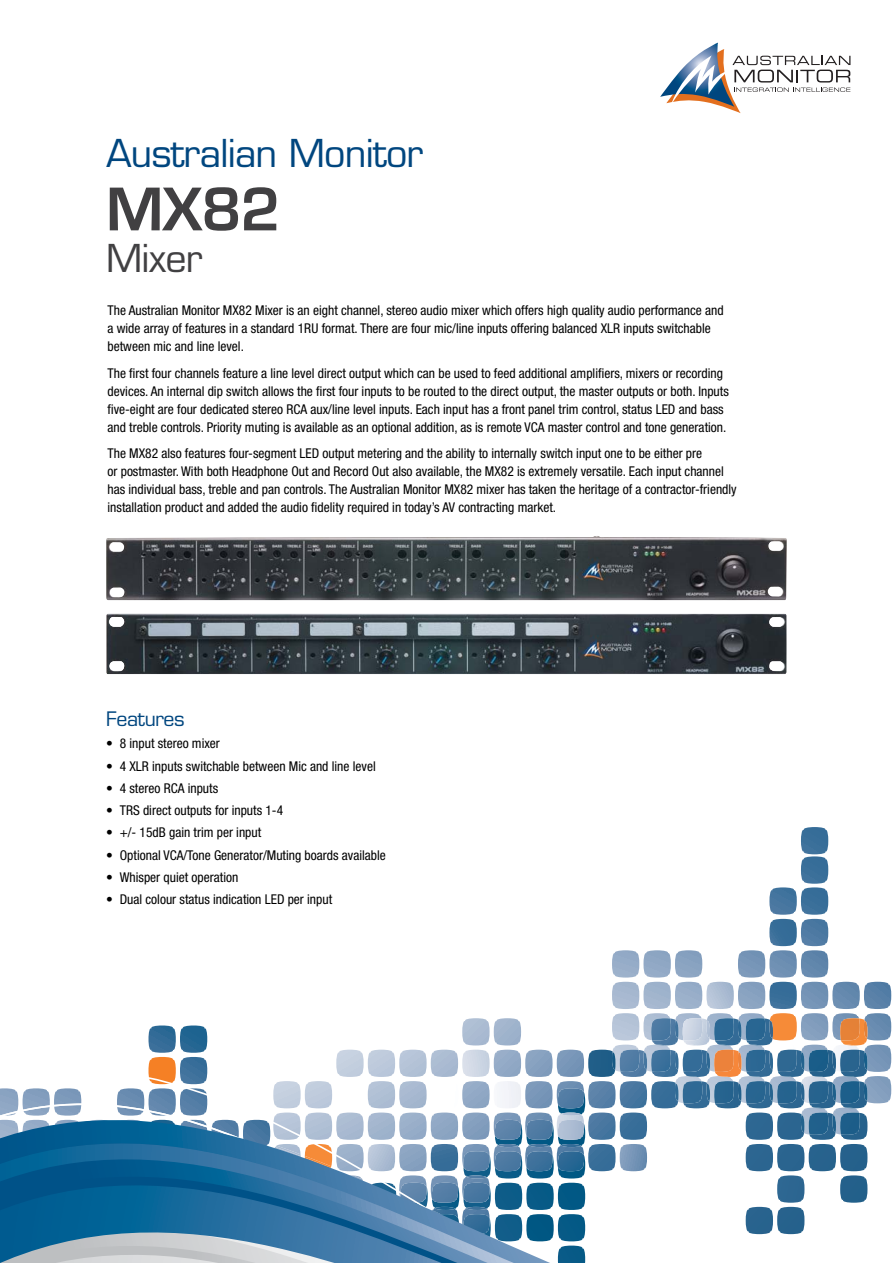
<style>
.page{position:relative;width:893px;height:1263px;background:#fff}
.page>*{position:absolute;margin:0;border:0;box-sizing:border-box;transform-origin:0 0}
.t1{font:600 57px "Eurostile";color:#414042}
.t2{font:37.5px "Eurostile";letter-spacing:-.02em;color:#00467f}
.t3{font:37.5px "Eurostile";letter-spacing:-.015em;color:#414042}
.t4{font:19.5px "Eurostile";letter-spacing:-.02em;color:#00467f}
.t5{font:condensed 13.5px/18px "Helvetica Neue";color:#000}
</style>
<div class="page">
<svg style="left:660px;top:43px;width:190px;height:70px"></svg>
<svg style="left:769px;top:827px;width:60px;height:88px"></svg>
<svg style="left:612px;top:939px;width:217px;height:29px"></svg>
<svg style="left:612px;top:968px;width:217px;height:7px"></svg>
<svg style="left:0;top:975px;width:892px;height:288px"></svg>
<img style="left:106px;top:536px;width:681px;height:64px">
<img style="left:106px;top:614px;width:681px;height:60px">
<h2 class="t2" style="left:106px;top:139px;width:319px">Australian Monitor</h2>
<h1 class="t1" style="left:106px;top:188px;width:176px">MX82</h1>
<h2 class="t3" style="left:106px;top:244px;width:98px">Mixer</h2>
<p class="t5" style="left:107px;top:303px;width:618px">The Australian Monitor MX82 Mixer is an eight channel, stereo audio mixer which offers high quality audio performance and a wide array of features in a standard 1RU format. There are four mic/line inputs offering balanced XLR inputs switchable between mic and line level.</p>
<p class="t5" style="left:107px;top:365px;width:623px">The first four channels feature a line level direct output which can be used to feed additional amplifiers, mixers or recording devices. An internal dip switch allows the first four inputs to be routed to the direct output, the master outputs or both. Inputs five-eight are four dedicated stereo RCA aux/line level inputs. Each input has a front panel trim control, status LED and bass and treble controls. Priority muting is available as an optional addition, as is remote VCA master control and tone generation.</p>
<p class="t5" style="left:107px;top:446px;width:631px">The MX82 also features four-segment LED output metering and the ability to internally switch input one to be either pre<br>or postmaster. With both Headphone Out and Record Out also available, the MX82 is extremely versatile. Each input channel has individual bass, treble and pan controls. The Australian Monitor MX82 mixer has taken the heritage of a contractor-friendly installation product and added the audio fidelity required in today’s AV contracting market.</p>
<h3 class="t4" style="left:106px;top:711px;width:80px">Features</h3>
<p class="t5" style="left:106px;top:736px;width:115px">• 8 input stereo mixer</p>
<p class="t5" style="left:106px;top:758px;width:271px">• 4 XLR inputs switchable between Mic and line level</p>
<p class="t5" style="left:106px;top:780px;width:113px">• 4 stereo RCA inputs</p>
<p class="t5" style="left:106px;top:802px;width:178px">• TRS direct outputs for inputs 1-4</p>
<p class="t5" style="left:106px;top:825px;width:157px">• +/- 15dB gain trim per input</p>
<p class="t5" style="left:106px;top:847px;width:281px">• Optional VCA/Tone Generator/Muting boards available</p>
<p class="t5" style="left:106px;top:869px;width:134px">• Whisper quiet operation</p>
<p class="t5" style="left:106px;top:891px;width:227px">• Dual colour status indication LED per input</p>
</div>
